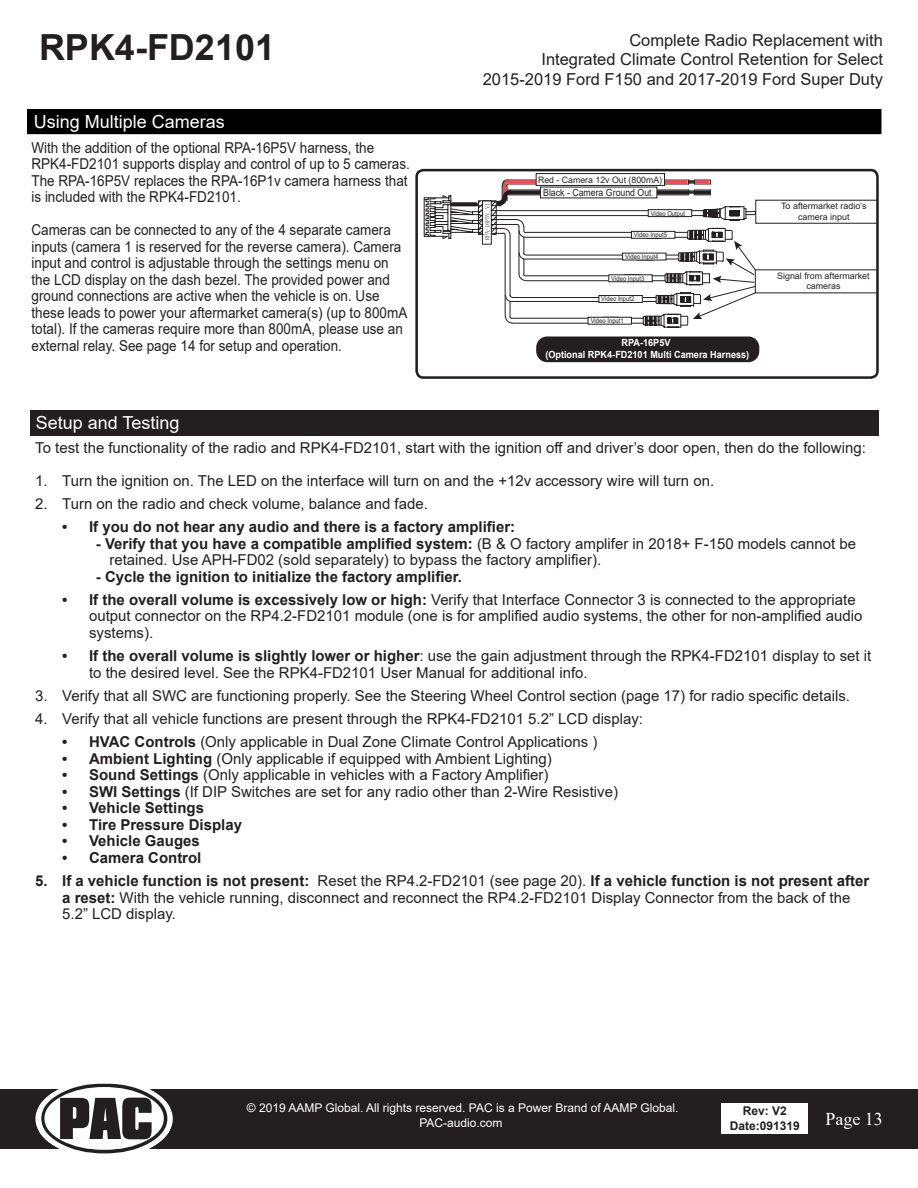
<style>
.page{position:relative;width:918px;height:1188px;background:#fff}
.page>*{position:absolute;margin:0;border:0;box-sizing:border-box;transform-origin:0 0}
.t1{font:700 36px "Arial";color:#231f20}
.t2{font:18px "Arial";color:#fff}
.t3{font:18px "Times New Roman";color:#fff}
.t4{font:16.5px/19.8px "Arial";color:#231f20;text-align:right}
.numbers{font:15px/16.5px "Arial";color:#231f20}
.numbers-2{font:15px/16.5px "Arial";color:#231f20;scale:.9 1}
.numbers-3{font:700 15px "Arial";color:#231f20}
.t5{font:12px/14.4px "Arial";color:#fff;text-align:center}
.t6{font:700 12px/14.4px "Arial";color:#231f20;text-align:center}
.t7{font:700 9.9px/11.9px "Arial";color:#fff;text-align:center;scale:.92 1}
.t8{font:9.9px "Arial";color:#231f20;scale:.89 1}
.t9{font:8.85px/10.6px "Arial";color:#231f20;text-align:center}
.t10{font:6.75px "Arial";color:#231f20;scale:.89 1}
.t11{font:6.15px "Sim Sun";letter-spacing:.005em;color:#231f20}
.t12{font:5.85px "Arial";color:#231f20}
.t13{font:4.95px "Arial";color:#231f20}
.s1{font-weight:700}
</style>
<div class="page">
<div style="left:0;top:1089px;width:918px;height:60px;background:#231f20"></div>
<svg style="left:39px;top:1083px;width:130px;height:71px"></svg>
<div style="left:721px;top:1104px;width:87px;height:30px;background:#fff"></div>
<div style="left:30px;top:410px;width:848px;height:26px;background:#231f20"></div>
<div style="left:536px;top:337px;width:223px;height:25px;background:#231f20;border-radius:11px"></div>
<div style="left:536px;top:173px;width:129px;height:13px;border:1px solid #231f20"></div>
<svg style="left:423px;top:179px;width:452px;height:149px"></svg>
<div style="left:415px;top:169px;width:464px;height:210px;border:3px solid #231f20;border-radius:7px"></div>
<div style="left:27px;top:109px;width:854px;height:25px;background:#000"></div>
<h1 class="t1" style="left:39px;top:22px;width:238px">RPK4-FD2101</h1>
<p class="t2" style="left:34px;top:109px;width:193px">Using Multiple Cameras</p>
<p class="numbers-2" style="left:32px;top:139px;width:422px">With the addition of the optional RPA-16P5V harness, the RPK4-FD2101 supports display and control of up to 5 cameras.<br>The RPA-16P5V replaces the RPA-16P1v camera harness that is included with the RPK4-FD2101.</p>
<p class="numbers-2" style="left:32px;top:221px;width:419px">Cameras can be connected to any of the 4 separate camera inputs (camera 1 is reserved for the reverse camera). Camera input and control is adjustable through the settings menu on the LCD display on the dash bezel. The provided power and ground connections are active when the vehicle is on. Use these leads to power your aftermarket camera(s) (up to 800mA total). If the cameras require more than 800mA, please use an external relay. See page 14 for setup and operation.</p>
<p class="t4" style="left:483px;top:30px;width:402px">Complete Radio Replacement with<br>Integrated Climate Control Retention for Select<br>2015-2019 Ford F150 and 2017-2019 Ford Super Duty</p>
<p class="t9" style="left:538px;top:174px;width:126px">Red - Camera 12v Out (800mA)</p>
<p class="t8" style="left:543px;top:185px;width:123px">Black - Camera Ground Out</p>
<p class="t11" style="left:484px;top:240px;width:38px;rotate:-90deg">RPA-16P5V V1</p>
<p class="t13" style="left:664px;top:210px;width:14px">V Out</p>
<p class="t10" style="left:651px;top:209px;width:40px">Video Output</p>
<p class="t10" style="left:634px;top:230px;width:39px">Video Input5</p>
<p class="t12" style="left:648px;top:231px;width:14px">V - 5</p>
<p class="t12" style="left:639px;top:253px;width:14px">V - 4</p>
<p class="t10" style="left:625px;top:252px;width:39px">Video Input4</p>
<p class="t10" style="left:611px;top:274px;width:39px">Video Input3</p>
<p class="t12" style="left:626px;top:274px;width:14px">V - 3</p>
<p class="t10" style="left:601px;top:294px;width:39px">Video Input2</p>
<p class="t12" style="left:616px;top:295px;width:14px">V - 2</p>
<p class="t10" style="left:591px;top:316px;width:39px">Video Input1</p>
<p class="t12" style="left:604px;top:317px;width:14px">V - 1</p>
<p class="t7" style="left:545px;top:337px;width:223px">RPA-16P5V<br>(Optional RPK4-FD2101 Multi Camera Harness)</p>
<p class="t9" style="left:781px;top:201px;width:87px">To aftermarket radio’s camera input</p>
<p class="t9" style="left:777px;top:270px;width:94px">Signal from aftermarket cameras</p>
<p class="t2" style="left:36px;top:410px;width:145px">Setup and Testing</p>
<p class="numbers" style="left:35px;top:439px;width:832px">To test the functionality of the radio and RPK4-FD2101, start with the ignition off and driver’s door open, then do the following:</p>
<p class="numbers" style="left:35px;top:472px;width:681px">1. Turn the ignition on. The LED on the interface will turn on and the +12v accessory wire will turn on.</p>
<p class="numbers" style="left:35px;top:495px;width:394px">2. Turn on the radio and check volume, balance and fade.</p>
<p class="numbers-3" style="left:62px;top:516px;width:454px">• If you do not hear any audio and there is a factory amplifier:</p>
<p class="numbers" style="left:109px;top:535px;width:748px;text-indent:-13px"><span class="s1">- Verify that you have a compatible amplified system:</span> (B &amp; O factory amplifer in 2018+ F-150 models cannot be retained. Use APH-FD02 (sold separately) to bypass the factory amplifier).</p>
<p class="numbers-3" style="left:96px;top:566px;width:368px">- Cycle the ignition to initialize the factory amplifier.</p>
<p class="numbers" style="left:89px;top:591px;width:775px;text-indent:-27px"><span class="s1">• If the overall volume is excessively low or high:</span> Verify that Interface Connector 3 is connected to the appropriate output connector on the RP4.2-FD2101 module (one is for amplified audio systems, the other for non-amplified audio systems).</p>
<p class="numbers" style="left:89px;top:647px;width:784px;text-indent:-27px"><span class="s1">• If the overall volume is slightly lower or higher</span>: use the gain adjustment through the RPK4-FD2101 display to set it to the desired level. See the RPK4-FD2101 User Manual for additional info.</p>
<p class="numbers" style="left:35px;top:687px;width:816px">3. Verify that all SWC are functioning properly. See the Steering Wheel Control section (page 17) for radio specific details.</p>
<p class="numbers" style="left:35px;top:710px;width:609px">4. Verify that all vehicle functions are present through the RPK4-FD2101 5.2” LCD display:</p>
<p class="numbers" style="left:62px;top:734px;width:537px"><span class="s1">• HVAC Controls</span> (Only applicable in Dual Zone Climate Control Applications )</p>
<p class="numbers" style="left:62px;top:750px;width:491px"><span class="s1">• Ambient Lighting</span> (Only applicable if equipped with Ambient Lighting)</p>
<p class="numbers" style="left:62px;top:767px;width:488px"><span class="s1">• Sound Settings</span> (Only applicable in vehicles with a Factory Amplifier)</p>
<p class="numbers" style="left:62px;top:783px;width:557px"><span class="s1">• SWI Settings</span> (If DIP Switches are set for any radio other than 2-Wire Resistive)</p>
<p class="numbers-3" style="left:62px;top:797px;width:143px">• Vehicle Settings</p>
<p class="numbers-3" style="left:62px;top:814px;width:181px">• Tire Pressure Display</p>
<p class="numbers-3" style="left:62px;top:830px;width:139px">• Vehicle Gauges</p>
<p class="numbers-3" style="left:62px;top:847px;width:141px">• Camera Control</p>
<p class="numbers" style="left:62px;top:872px;width:809px;text-indent:-27px"><span class="s1">5. If a vehicle function is not present:</span> Reset the RP4.2-FD2101 (see page 20). <span class="s1">If a vehicle function is not present after a reset:</span> With the vehicle running, disconnect and reconnect the RP4.2-FD2101 Display Connector from the back of the<br>5.2” LCD display.</p>
<p class="t5" style="left:247px;top:1101px;width:433px">© 2019 AAMP Global. All rights reserved. PAC is a Power Brand of AAMP Global.<br>PAC-audio.com</p>
<p class="t3" style="left:825px;top:1106px;width:59px">Page 13</p>
<p class="t6" style="left:730px;top:1104px;width:72px">Rev: V2<br>Date:091319</p>
</div>
